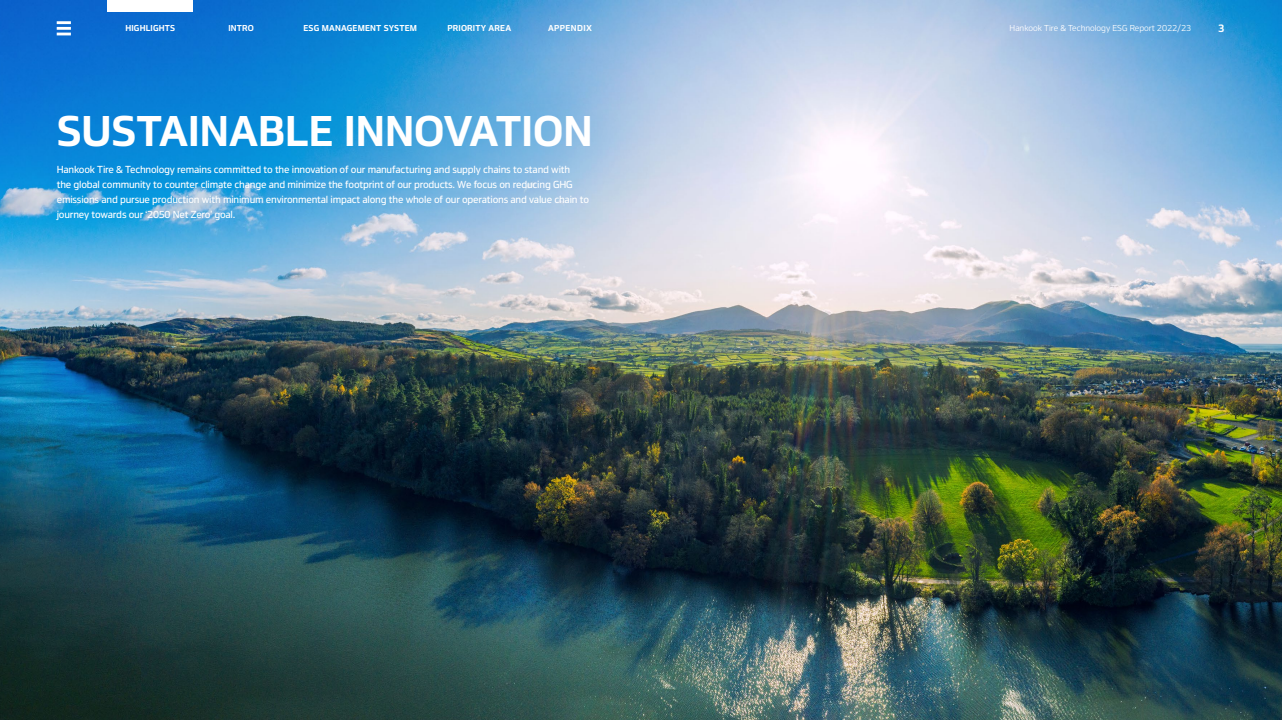
<style>
.page{position:relative;width:1282px;height:720px;background:#fff}
.page>*{position:absolute;margin:0;border:0;box-sizing:border-box;transform-origin:0 0}
.t1{font:600 40px "Hankook";color:#fff}
.t2{font:600 10px "Hankook";color:#fff}
.t3{font:500 9.5px/15px "Hankook";letter-spacing:-.02em;color:#fff}
.t4{font:600 8px "Hankook";letter-spacing:.02em;color:#fff}
.t5{font:8px "Hankook";color:#fff}
.t6{font:600 8px "Hankook";letter-spacing:.05em;color:#fff}
</style>
<div class="page">
<img style="left:0;top:0;width:1281px;height:720px">
<svg style="left:0;top:53px;width:651px;height:225px;background:#54a6dd"></svg>
<hr style="left:57px;top:21px;width:14px;height:3px;background:#fff">
<hr style="left:57px;top:27px;width:14px;height:3px;background:#fff">
<svg style="left:57px;top:33px;width:14px;height:2px"></svg>
<div style="left:108px;top:0;width:85px;height:11px;background:#fff"></div>
<p class="t4" style="left:125px;top:22px;width:51px">HIGHLIGHTS</p>
<p class="t4" style="left:228px;top:22px;width:27px">INTRO</p>
<p class="t4" style="left:303px;top:22px;width:115px">ESG MANAGEMENT SYSTEM</p>
<p class="t4" style="left:447px;top:22px;width:65px">PRIORITY AREA</p>
<p class="t6" style="left:548px;top:22px;width:45px">APPENDIX</p>
<p class="t5" style="left:1009px;top:22px;width:183px">Hankook Tire &amp; Technology ESG Report 2022/23</p>
<p class="t2" style="left:1218px;top:21px;width:8px">3</p>
<h1 class="t1" style="left:57px;top:100px;width:537px">SUSTAINABLE INNOVATION</h1>
<p class="t3" style="left:57px;top:161px;width:534px">Hankook Tire &amp; Technology remains committed to the innovation of our manufacturing and supply chains to stand with<br>the global community to counter climate change and minimize the footprint of our products. We focus on reducing GHG emissions and pursue production with minimum environmental impact along the whole of our operations and value chain to journey towards our ‘2050 Net Zero’ goal.</p>
</div>
